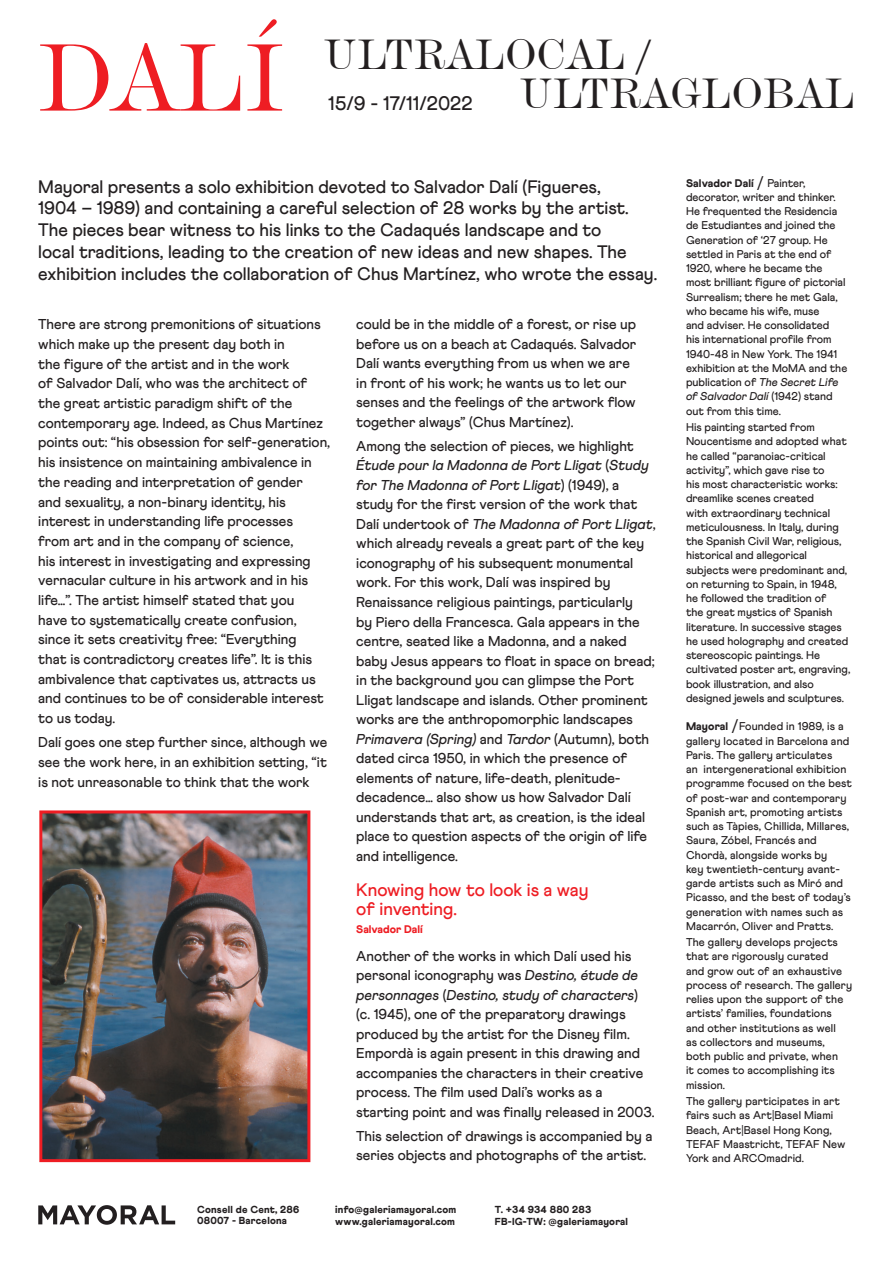
<style>
.page{position:relative;width:893px;height:1263px;background:#fff}
.page>*{position:absolute;margin:0;border:0;box-sizing:border-box;transform-origin:0 0}
.t1{font:99.9px "De Vinne BT";color:#ee1d23}
.t2{font:44.85px "De Vinne BT";letter-spacing:.01em;color:#231f20}
.t3{font:500 19.5px "Athletics";color:#231f20}
.t4{font:500 18px/21.8px "Athletics";color:#231f20}
.t5{font:500 18px/18.8px "Athletics";color:#ee1d23}
.t6{font:500 14.25px/19.5px "Athletics";color:#231f20}
.t7{font:500 11.25px/14.2px "Athletics";color:#231f20}
.t8{font:900 11.25px "Athletics";color:#ee1d23}
.t9{font:900 10.35px/11.6px "Athletics";letter-spacing:.02em;color:#231f20}
.s1{font-style:italic}
.s2{font-weight:900}
.s3{font-weight:300;font-size:19.5px}
</style>
<div class="page">
<svg style="left:38px;top:1205px;width:137px;height:20px"></svg>
<img style="left:43px;top:814px;width:263px;height:344px">
<div style="left:39px;top:810px;width:271px;height:352px;border:3px solid #ee1d23"></div>
<p class="t1" style="left:38px;top:17px;width:247px">DALÍ</p>
<p class="t2" style="left:324px;top:27px;width:328px">ULTRALOCAL /</p>
<p class="t3" style="left:328px;top:92px;width:146px">15/9 - 17/11/2022</p>
<p class="t2" style="left:520px;top:66px;width:336px">ULTRAGLOBAL</p>
<p class="t4" style="left:38px;top:176px;width:620px">Mayoral presents a solo exhibition devoted to Salvador Dalí (Figueres,<br>1904 – 1989) and containing a careful selection of 28 works by the artist.<br>The pieces bear witness to his links to the Cadaqués landscape and to<br>local traditions, leading to the creation of new ideas and new shapes. The exhibition includes the collaboration of Chus Martínez, who wrote the essay.</p>
<p class="t6" style="left:38px;top:315px;width:293px">There are strong premonitions of situations which make up the present day both in<br>the figure of the artist and in the work<br>of Salvador Dalí, who was the architect of the great artistic paradigm shift of the contemporary age. Indeed, as Chus Martínez points out: “his obsession for self-generation, his insistence on maintaining ambivalence in the reading and interpretation of gender<br>and sexuality, a non-binary identity, his interest in understanding life processes<br>from art and in the company of science,<br>his interest in investigating and expressing vernacular culture in his artwork and in his life…”. The artist himself stated that you<br>have to systematically create confusion, since it sets creativity free: “Everything<br>that is contradictory creates life”. It is this ambivalence that captivates us, attracts us and continues to be of considerable interest to us today.</p>
<p class="t6" style="left:38px;top:732px;width:290px;text-align:justify">Dalí goes one step further since, although we see the work here, in an exhibition setting, “it is not unreasonable to think that the work</p>
<p class="t6" style="left:356px;top:315px;width:281px">could be in the middle of a forest, or rise up before us on a beach at Cadaqués. Salvador Dalí wants everything from us when we are in front of his work; he wants us to let our senses and the feelings of the artwork flow together always” (Chus Martínez).</p>
<p class="t6" style="left:356px;top:436px;width:301px">Among the selection of pieces, we highlight <span class="s1">Étude pour la Madonna de Port Lligat</span> (<span class="s1">Study for The Madonna of Port Lligat</span>) (1949), a study for the first version of the work that Dalí undertook of <span class="s1">The Madonna of Port Lligat</span>, which already reveals a great part of the key iconography of his subsequent monumental work. For this work, Dalí was inspired by Renaissance religious paintings, particularly<br>by Piero della Francesca. Gala appears in the centre, seated like a Madonna, and a naked baby Jesus appears to float in space on bread; in the background you can glimpse the Port Lligat landscape and islands. Other prominent works are the anthropomorphic landscapes <span class="s1">Primavera (Spring)</span> and <span class="s1">Tardor</span> (Autumn), both dated circa 1950, in which the presence of elements of nature, life-death, plenitude&shy;decadence… also show us how Salvador Dalí understands that art, as creation, is the ideal place to question aspects of the origin of life and intelligence.</p>
<p class="t5" style="left:356px;top:880px;width:234px">Knowing how to look is a way of inventing.</p>
<p class="t8" style="left:356px;top:922px;width:68px">Salvador Dalí</p>
<p class="t6" style="left:356px;top:946px;width:300px">Another of the works in which Dalí used his personal iconography was <span class="s1">Destino, étude de personnages</span> (<span class="s1">Destino, study of characters</span>) (c. 1945), one of the preparatory drawings produced by the artist for the Disney film.<br>Empordà is again present in this drawing and accompanies the characters in their creative process. The film used Dalí’s works as a starting point and was finally released in 2003.</p>
<p class="t6" style="left:356px;top:1126px;width:298px">This selection of drawings is accompanied by a series objects and photographs of the artist.</p>
<p class="t9" style="left:197px;top:1203px;width:104px">Consell de Cent, 286</p>
<p class="t9" style="left:197px;top:1215px;width:91px">08007 - Barcelona</p>
<p class="t9" style="left:495px;top:1204px;width:135px">T. +34 934 880 283<br>FB-IG-TW: @galeriamayoral</p>
<p class="t9" style="left:335px;top:1204px;width:122px">info@galeriamayoral.com</p>
<p class="t9" style="left:335px;top:1215px;width:121px">www.galeriamayoral.com</p>
<p class="t7" style="left:686px;top:176px;width:163px"><span class="s2">Salvador Dalí</span> <span class="s3">/</span> Painter, decorator, writer and thinker.<br>He frequented the Residencia de Estudiantes and joined the<br>Generation of ‘27 group. He settled in Paris at the end of<br>1920, where he became the most brilliant figure of pictorial<br>Surrealism; there he met Gala, who became his wife, muse<br>and adviser. He consolidated<br>his international profile from<br>1940-48 in New York. The 1941 exhibition at the MoMA and the publication of <span class="s1">The Secret Life of Salvador Dalí</span> (1942) stand out from this time.</p>
<p class="t7" style="left:686px;top:420px;width:166px">His painting started from<br>Noucentisme and adopted what he called “paranoiac-critical activity”, which gave rise to<br>his most characteristic works: dreamlike scenes created<br>with extraordinary technical meticulousness. In Italy, during the Spanish Civil War, religious, historical and allegorical subjects were predominant and, on returning to Spain, in 1948, he followed the tradition of<br>the great mystics of Spanish literature. In successive stages he used holography and created stereoscopic paintings. He cultivated poster art, engraving, book illustration, and also designed jewels and sculptures.</p>
<p class="t7" style="left:686px;top:719px;width:167px"><span class="s2">Mayoral</span> <span class="s3">/</span>Founded in 1989, is a gallery located in Barcelona and<br>Paris. The gallery articulates<br>an intergenerational exhibition programme focused on the best of post-war and contemporary<br>Spanish art, promoting artists such as Tàpies, Chillida, Millares,<br>Saura, Zóbel, Francés and<br>Chordà, alongside works by<br>key twentieth-century avant&shy;garde artists such as Miró and<br>Picasso, and the best of today’s generation with names such as<br>Macarrón, Oliver and Pratts.</p>
<p class="t7" style="left:686px;top:935px;width:168px">The gallery develops projects that are rigorously curated<br>and grow out of an exhaustive process of research. The gallery relies upon the support of the artists’ families, foundations and other institutions as well<br>as collectors and museums, both public and private, when<br>it comes to accomplishing its mission.</p>
<p class="t7" style="left:686px;top:1094px;width:161px">The gallery participates in art fairs such as Art|Basel Miami<br>Beach, Art|Basel Hong Kong,<br>TEFAF Maastricht, TEFAF New<br>York and ARCOmadrid.</p>
</div>
